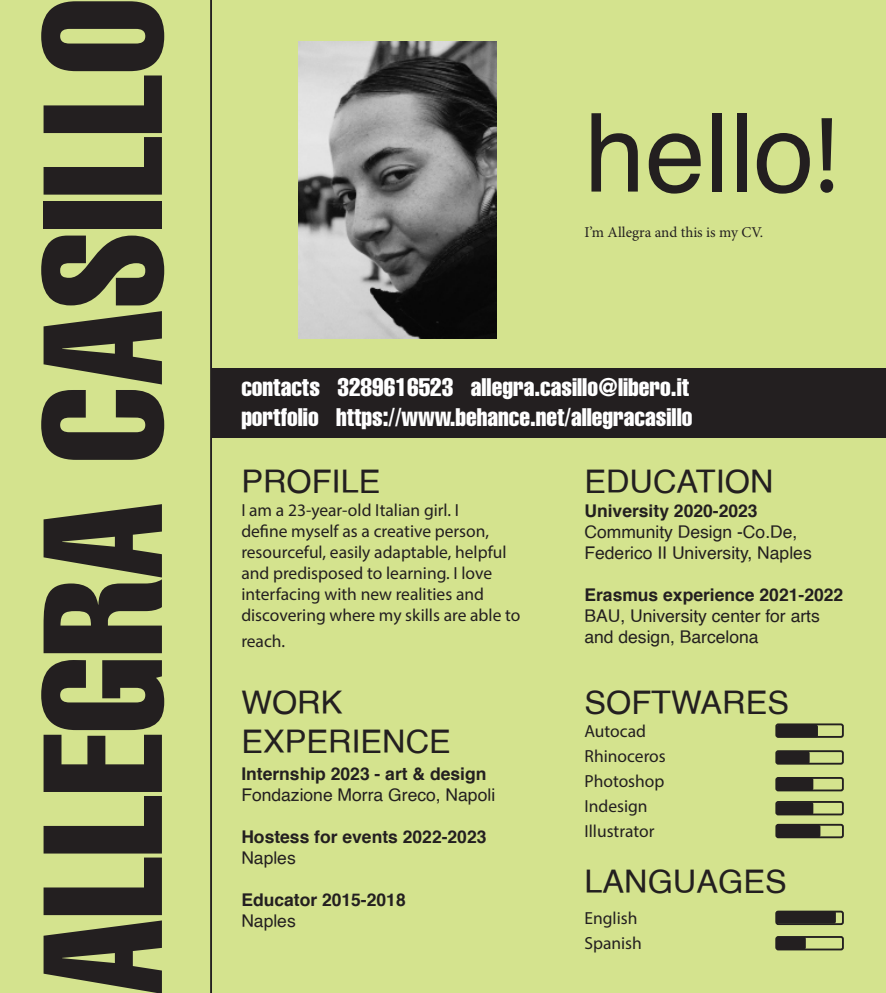
<style>
.page{position:relative;width:886px;height:993px;background:#fff}
.page>*{position:absolute;margin:0;border:0;box-sizing:border-box;transform-origin:0 0}
.t1{font:extra-condensed 166.25px "Helvetica";color:#231f20}
.t2{font:108.75px "Helvetica";color:#231f20}
.t3{font:32.5px "Helvetica";color:#231f20}
.t4{font:extra-condensed 25px "Helvetica";color:#fff}
.t5{font:17.5px/21px "Myriad Pro";color:#231f20}
.t6{font:17.5px/21px "Helvetica";color:#231f20}
.t7{font:700 17.5px "Helvetica";color:#231f20}
.t8{font:15px "Minion Pro";color:#231f20}
.s1{font-family:"Myriad Pro"}
</style>
<div class="page">
<div style="left:0;top:0;width:886px;height:992px;background:#d4e38e"></div>
<hr style="left:210px;top:0;width:2px;height:992px;background:#231f20">
<div style="left:212px;top:368px;width:674px;height:70px;background:#231f20"></div>
<div style="left:777px;top:724px;width:41px;height:13px;background:#231f20;border-radius:2px"></div>
<div style="left:777px;top:751px;width:32px;height:12px;background:#231f20;border-radius:2px"></div>
<div style="left:777px;top:777px;width:36px;height:13px;background:#231f20;border-radius:2px"></div>
<div style="left:777px;top:802px;width:36px;height:12px;background:#231f20;border-radius:2px"></div>
<div style="left:777px;top:824px;width:43px;height:13px;background:#231f20;border-radius:2px"></div>
<div style="left:776px;top:936px;width:30px;height:13px;background:#231f20;border-radius:2px"></div>
<div style="left:776px;top:910px;width:60px;height:13px;background:#231f20;border-radius:2px"></div>
<div style="left:775px;top:910px;width:69px;height:14px;border:2px solid #231f20;border-radius:2px"></div>
<div style="left:775px;top:935px;width:69px;height:15px;border:2px solid #231f20;border-radius:2px"></div>
<div style="left:775px;top:823px;width:69px;height:15px;border:2px solid #231f20;border-radius:2px"></div>
<div style="left:775px;top:800px;width:69px;height:15px;border:2px solid #231f20;border-radius:2px"></div>
<div style="left:775px;top:776px;width:69px;height:15px;border:2px solid #231f20;border-radius:2px"></div>
<div style="left:775px;top:750px;width:69px;height:14px;border:2px solid #231f20;border-radius:2px"></div>
<div style="left:775px;top:723px;width:69px;height:14px;border:2px solid #231f20;border-radius:2px"></div>
<img style="left:299px;top:41px;width:197px;height:297px">
<p class="t1" style="left:-3px;top:995px;width:999px;rotate:-90deg">ALLEGRA CASILLO</p>
<p class="t2" style="left:584px;top:69px;width:256px">hello<span class="s1">!</span></p>
<p class="t8" style="left:584px;top:222px;width:180px">I’m Allegra and this is my CV.</p>
<p class="t4" style="left:241px;top:371px;width:449px">contacts 3289616523 allegra.casillo@libero.it</p>
<p class="t4" style="left:241px;top:401px;width:453px">portfolio https://www.behance.net/allegracasillo</p>
<p class="t3" style="left:241px;top:456px;width:141px">PROFILE</p>
<p class="t3" style="left:584px;top:456px;width:191px">EDUCATION</p>
<p class="t5" style="left:241px;top:499px;width:281px">I am a 23-year-old Italian girl. I<br>define myself as a creative person, resourceful, easily adaptable, helpful and predisposed to learning. I love interfacing with new realities and discovering where my skills are able to</p>
<p class="t5" style="left:241px;top:630px;width:45px">reach.</p>
<p class="t7" style="left:584px;top:496px;width:175px">University 2020-2023</p>
<p class="t6" style="left:584px;top:521px;width:214px">Community Design -Co.De,</p>
<p class="t6" style="left:584px;top:542px;width:229px">Federico II University, Naples</p>
<p class="t7" style="left:584px;top:580px;width:260px">Erasmus experience 2021-2022</p>
<p class="t6" style="left:584px;top:605px;width:237px">BAU, University center for arts and design, Barcelona</p>
<p class="t3" style="left:241px;top:677px;width:103px">WORK</p>
<p class="t3" style="left:241px;top:716px;width:211px">EXPERIENCE</p>
<p class="t7" style="left:241px;top:759px;width:247px">Internship 2023 - art &amp; design</p>
<p class="t6" style="left:241px;top:784px;width:255px">Fondazione Morra Greco, Napoli</p>
<p class="t7" style="left:241px;top:822px;width:247px">Hostess for events 2022-2023</p>
<p class="t6" style="left:241px;top:847px;width:56px">Naples</p>
<p class="t7" style="left:241px;top:885px;width:166px">Educator 2015-2018</p>
<p class="t6" style="left:241px;top:910px;width:56px">Naples</p>
<p class="t3" style="left:584px;top:677px;width:206px">SOFTWARES</p>
<p class="t5" style="left:584px;top:720px;width:63px">Autocad</p>
<p class="t5" style="left:584px;top:745px;width:83px">Rhinoceros</p>
<p class="t5" style="left:584px;top:770px;width:82px">Photoshop</p>
<p class="t5" style="left:584px;top:795px;width:65px">Indesign</p>
<p class="t5" style="left:584px;top:820px;width:71px">Illustrator</p>
<p class="t3" style="left:584px;top:856px;width:204px">LANGUAGES</p>
<p class="t5" style="left:584px;top:907px;width:54px">English</p>
<p class="t5" style="left:584px;top:932px;width:59px">Spanish</p>
</div>
